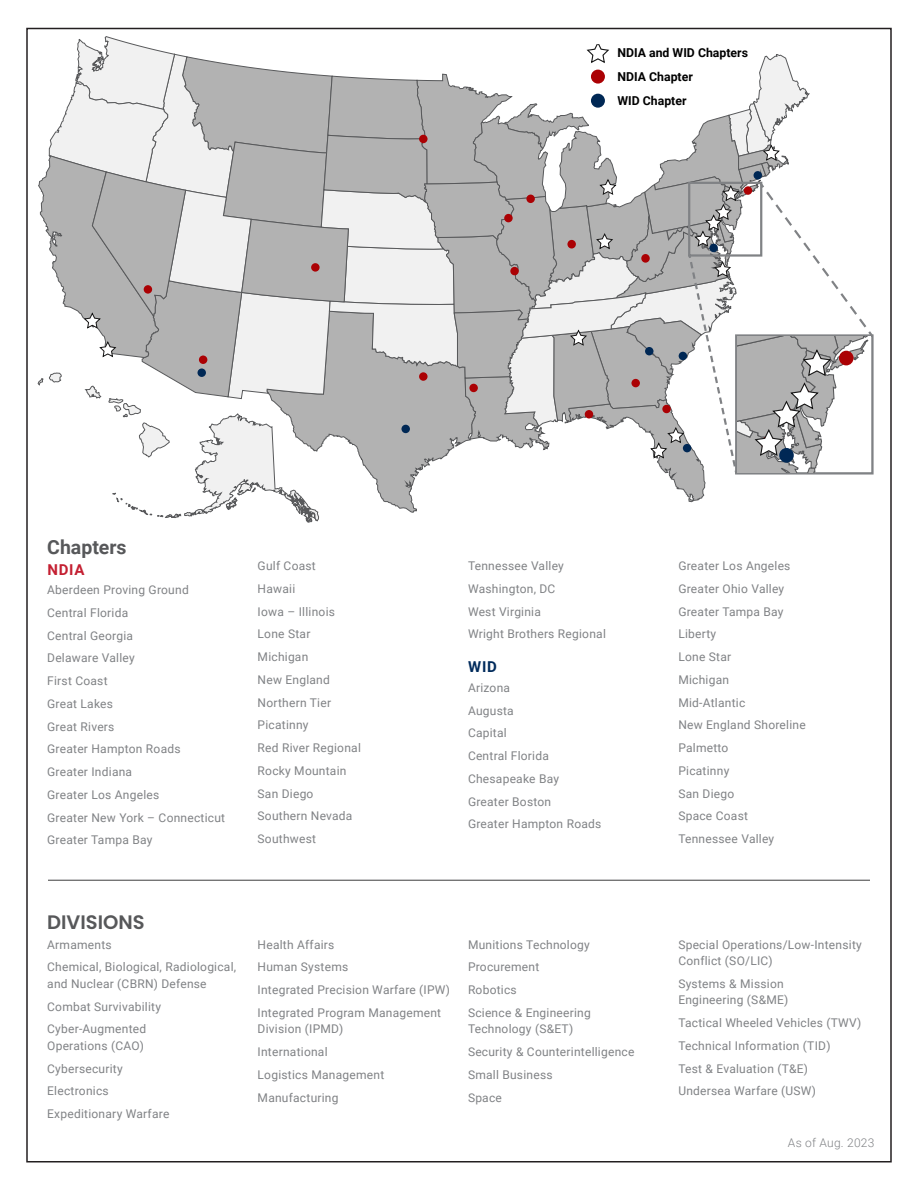
<style>
.page{position:relative;width:918px;height:1188px;background:#fff}
.page>*{position:absolute;margin:0;border:0;box-sizing:border-box;transform-origin:0 0}
.Paragraph_Style_1{font:600 19.5px "Poppins";color:#57585a}
.Paragraph_Style_1-2{font:700 19.5px "Roboto";color:#57585a}
.Paragraph_Style_1-3{font:700 15px "Roboto";color:#c42032}
.Paragraph_Style_1-4{font:700 15px "Roboto";color:#002b5c}
.t1{font:700 12.3px/24.2px "Roboto";color:#000}
.TOC_Body_Copy{font:12px/16.5px "Roboto";letter-spacing:.02em;color:#808285}
.TOC_Body_Copy-2{font:300 12px "Roboto";letter-spacing:.02em;color:#808285}
</style>
<div class="page">
<svg style="left:37px;top:36px;width:837px;height:487px"></svg>
<div style="left:401px;top:425px;width:9px;height:8px;background:#002855;border-radius:50%"></div>
<div style="left:407px;top:29px;width:79px;height:39px;background:#fff"></div>
<div style="left:212px;top:5px;width:477px;height:39px;background:#fff"></div>
<hr style="left:48px;top:880px;width:822px;height:1px;background:#3e3e3f">
<div style="left:782px;top:36px;width:79px;height:16px;background:#fff"></div>
<p class="t1" style="left:617px;top:40px;width:132px">NDIA and WID Chapters<br>NDIA Chapter<br>WID Chapter</p>
<p class="Paragraph_Style_1-2" style="left:47px;top:533px;width:81px">Chapters</p>
<p class="Paragraph_Style_1-3" style="left:48px;top:559px;width:38px">NDIA</p>
<p class="TOC_Body_Copy" style="left:47px;top:581px;width:143px">Aberdeen Proving Ground</p>
<p class="TOC_Body_Copy" style="left:47px;top:604px;width:82px">Central Florida</p>
<p class="TOC_Body_Copy" style="left:47px;top:627px;width:87px">Central Georgia</p>
<p class="TOC_Body_Copy" style="left:47px;top:649px;width:89px">Delaware Valley</p>
<p class="TOC_Body_Copy" style="left:47px;top:672px;width:62px">First Coast</p>
<p class="TOC_Body_Copy" style="left:47px;top:695px;width:67px">Great Lakes</p>
<p class="TOC_Body_Copy" style="left:47px;top:718px;width:69px">Great Rivers</p>
<p class="TOC_Body_Copy" style="left:47px;top:740px;width:135px">Greater Hampton Roads</p>
<p class="TOC_Body_Copy" style="left:47px;top:763px;width:86px">Greater Indiana</p>
<p class="TOC_Body_Copy" style="left:47px;top:786px;width:114px">Greater Los Angeles</p>
<p class="TOC_Body_Copy" style="left:47px;top:809px;width:179px">Greater New York – Connecticut</p>
<p class="TOC_Body_Copy" style="left:47px;top:831px;width:107px">Greater Tampa Bay</p>
<p class="TOC_Body_Copy" style="left:258px;top:557px;width:60px">Gulf Coast</p>
<p class="TOC_Body_Copy" style="left:258px;top:580px;width:39px">Hawaii</p>
<p class="TOC_Body_Copy" style="left:258px;top:603px;width:79px">Iowa – Illinois</p>
<p class="TOC_Body_Copy" style="left:258px;top:625px;width:54px">Lone Star</p>
<p class="TOC_Body_Copy" style="left:258px;top:648px;width:52px">Michigan</p>
<p class="TOC_Body_Copy" style="left:258px;top:671px;width:74px">New England</p>
<p class="TOC_Body_Copy" style="left:258px;top:694px;width:75px">Northern Tier</p>
<p class="TOC_Body_Copy" style="left:258px;top:716px;width:52px">Picatinny</p>
<p class="TOC_Body_Copy" style="left:258px;top:739px;width:105px">Red River Regional</p>
<p class="TOC_Body_Copy" style="left:258px;top:762px;width:90px">Rocky Mountain</p>
<p class="TOC_Body_Copy" style="left:258px;top:785px;width:57px">San Diego</p>
<p class="TOC_Body_Copy" style="left:258px;top:807px;width:96px">Southern Nevada</p>
<p class="TOC_Body_Copy" style="left:258px;top:830px;width:60px">Southwest</p>
<p class="TOC_Body_Copy" style="left:468px;top:557px;width:97px">Tennessee Valley</p>
<p class="TOC_Body_Copy" style="left:468px;top:580px;width:89px">Washington, DC</p>
<p class="TOC_Body_Copy" style="left:468px;top:603px;width:75px">West Virginia</p>
<p class="TOC_Body_Copy" style="left:468px;top:625px;width:139px">Wright Brothers Regional</p>
<p class="Paragraph_Style_1-4" style="left:468px;top:656px;width:30px">WID</p>
<p class="TOC_Body_Copy" style="left:468px;top:679px;width:44px">Arizona</p>
<p class="TOC_Body_Copy" style="left:468px;top:702px;width:47px">Augusta</p>
<p class="TOC_Body_Copy" style="left:468px;top:724px;width:40px">Capital</p>
<p class="TOC_Body_Copy" style="left:468px;top:747px;width:82px">Central Florida</p>
<p class="TOC_Body_Copy" style="left:468px;top:770px;width:93px">Chesapeake Bay</p>
<p class="TOC_Body_Copy" style="left:468px;top:793px;width:85px">Greater Boston</p>
<p class="TOC_Body_Copy" style="left:468px;top:815px;width:135px">Greater Hampton Roads</p>
<p class="Paragraph_Style_1" style="left:47px;top:911px;width:99px">DIVISIONS</p>
<p class="TOC_Body_Copy" style="left:47px;top:936px;width:66px">Armaments</p>
<p class="TOC_Body_Copy" style="left:47px;top:958px;width:191px">Chemical, Biological, Radiological, and Nuclear (CBRN) Defense</p>
<p class="TOC_Body_Copy" style="left:47px;top:998px;width:115px">Combat Survivability</p>
<p class="TOC_Body_Copy" style="left:47px;top:1020px;width:100px">Cyber-Augmented<br>Operations (CAO)</p>
<p class="TOC_Body_Copy" style="left:47px;top:1060px;width:77px">Cybersecurity</p>
<p class="TOC_Body_Copy" style="left:47px;top:1082px;width:63px">Electronics</p>
<p class="TOC_Body_Copy" style="left:47px;top:1105px;width:124px">Expeditionary Warfare</p>
<p class="TOC_Body_Copy" style="left:258px;top:936px;width:78px">Health Affairs</p>
<p class="TOC_Body_Copy" style="left:258px;top:958px;width:92px">Human Systems</p>
<p class="TOC_Body_Copy" style="left:258px;top:981px;width:194px">Integrated Precision Warfare (IPW)</p>
<p class="TOC_Body_Copy" style="left:258px;top:1004px;width:185px">Integrated Program Management<br>Division (IPMD)</p>
<p class="TOC_Body_Copy" style="left:258px;top:1043px;width:72px">International</p>
<p class="TOC_Body_Copy" style="left:258px;top:1066px;width:128px">Logistics Management</p>
<p class="TOC_Body_Copy" style="left:258px;top:1089px;width:82px">Manufacturing</p>
<p class="TOC_Body_Copy" style="left:468px;top:936px;width:123px">Munitions Technology</p>
<p class="TOC_Body_Copy" style="left:468px;top:958px;width:73px">Procurement</p>
<p class="TOC_Body_Copy" style="left:468px;top:981px;width:50px">Robotics</p>
<p class="TOC_Body_Copy" style="left:468px;top:1004px;width:124px">Science &amp; Engineering<br>Technology (S&amp;ET)</p>
<p class="TOC_Body_Copy" style="left:468px;top:1043px;width:168px">Security &amp; Counterintelligence</p>
<p class="TOC_Body_Copy" style="left:468px;top:1066px;width:86px">Small Business</p>
<p class="TOC_Body_Copy" style="left:468px;top:1089px;width:35px">Space</p>
<p class="TOC_Body_Copy" style="left:678px;top:557px;width:114px">Greater Los Angeles</p>
<p class="TOC_Body_Copy" style="left:678px;top:580px;width:107px">Greater Ohio Valley</p>
<p class="TOC_Body_Copy" style="left:678px;top:603px;width:107px">Greater Tampa Bay</p>
<p class="TOC_Body_Copy" style="left:678px;top:625px;width:39px">Liberty</p>
<p class="TOC_Body_Copy" style="left:678px;top:648px;width:54px">Lone Star</p>
<p class="TOC_Body_Copy" style="left:678px;top:671px;width:52px">Michigan</p>
<p class="TOC_Body_Copy" style="left:678px;top:694px;width:68px">Mid-Atlantic</p>
<p class="TOC_Body_Copy" style="left:678px;top:716px;width:129px">New England Shoreline</p>
<p class="TOC_Body_Copy" style="left:678px;top:739px;width:52px">Palmetto</p>
<p class="TOC_Body_Copy" style="left:678px;top:762px;width:52px">Picatinny</p>
<p class="TOC_Body_Copy" style="left:678px;top:785px;width:57px">San Diego</p>
<p class="TOC_Body_Copy" style="left:678px;top:807px;width:71px">Space Coast</p>
<p class="TOC_Body_Copy" style="left:678px;top:830px;width:97px">Tennessee Valley</p>
<p class="TOC_Body_Copy" style="left:678px;top:936px;width:185px">Special Operations/Low-Intensity<br>Conflict (SO/LIC)</p>
<p class="TOC_Body_Copy" style="left:678px;top:975px;width:111px">Systems &amp; Mission<br>Engineering (S&amp;ME)</p>
<p class="TOC_Body_Copy" style="left:678px;top:1014px;width:184px">Tactical Wheeled Vehicles (TWV)</p>
<p class="TOC_Body_Copy" style="left:678px;top:1037px;width:154px">Technical Information (TID)</p>
<p class="TOC_Body_Copy" style="left:678px;top:1060px;width:131px">Test &amp; Evaluation (T&amp;E)</p>
<p class="TOC_Body_Copy" style="left:678px;top:1082px;width:139px">Undersea Warfare (USW)</p>
<p class="TOC_Body_Copy-2" style="left:788px;top:1135px;width:88px">As of Aug. 2023</p>
</div>
